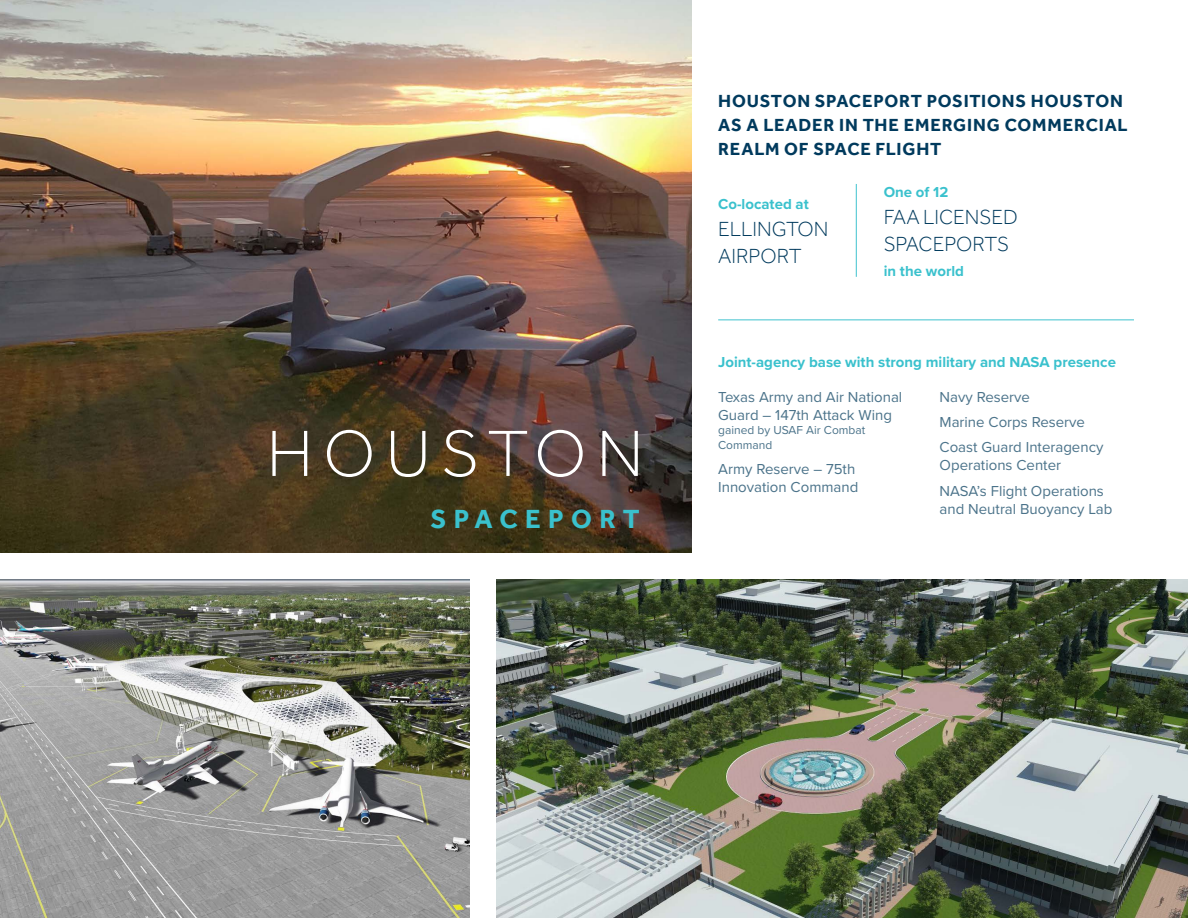
<style>
.page{position:relative;width:1188px;height:918px;background:#fff}
.page>*{position:absolute;margin:0;border:0;box-sizing:border-box;transform-origin:0 0}
.t1{font:300 67.5px "Effra";letter-spacing:.15em;color:#fff}
.t2{font:700 27px "Effra";letter-spacing:.275em;color:#3ac1cd}
.t3{font:300 21px/27px "Effra";color:#003a5d}
.t4{font:700 18px/24px "Effra";letter-spacing:.045em;color:#003a5d}
.t5{font:15px/25.3px "Proxima Nova";color:#4b738a}
.t6{font:700 15px "Proxima Nova";color:#3ac1cd}
.t7{font:12px/14.4px "Proxima Nova";color:#4b738a}
</style>
<div class="page">
<img style="left:0;top:0;width:691px;height:553px">
<img style="left:0;top:580px;width:470px;height:338px">
<img style="left:497px;top:580px;width:691px;height:338px">
<hr style="left:718px;top:320px;width:416px;height:1px;background:#3fc2ce">
<hr style="left:856px;top:184px;width:1px;height:93px;background:#3fc2ce">
<h1 class="t1" style="left:267px;top:413px;width:378px">HOUSTON</h1>
<h2 class="t2" style="left:430px;top:502px;width:211px">SPACEPORT</h2>
<p class="t4" style="left:718px;top:89px;width:411px">HOUSTON SPACEPORT POSITIONS HOUSTON<br>AS A LEADER IN THE EMERGING COMMERCIAL<br>REALM OF SPACE FLIGHT</p>
<p class="t6" style="left:718px;top:193px;width:92px">Co-located at</p>
<h3 class="t3" style="left:718px;top:215px;width:112px">ELLINGTON<br>AIRPORT</h3>
<p class="t6" style="left:884px;top:181px;width:66px">One of 12</p>
<h3 class="t3" style="left:884px;top:203px;width:136px">FAA LICENSED<br>SPACEPORTS</h3>
<p class="t6" style="left:884px;top:260px;width:82px">in the world</p>
<p class="t6" style="left:718px;top:351px;width:399px">Joint-agency base with strong military and NASA presence</p>
<p class="t5" style="left:718px;top:387px;width:186px;line-height:18px">Texas Army and Air National<br>Guard – 147th Attack Wing</p>
<p class="t7" style="left:718px;top:422px;width:149px">gained by USAF Air Combat<br>Command</p>
<p class="t5" style="left:718px;top:459px;width:142px;line-height:18px">Army Reserve – 75th<br>Innovation Command</p>
<p class="t5" style="left:940px;top:383px;width:165px">Navy Reserve<br>Marine Corps Reserve<br>Coast Guard Interagency</p>
<p class="t5" style="left:940px;top:452px;width:166px">Operations Center<br>NASA’s Flight Operations</p>
<p class="t5" style="left:940px;top:495px;width:174px">and Neutral Buoyancy Lab</p>
</div>
